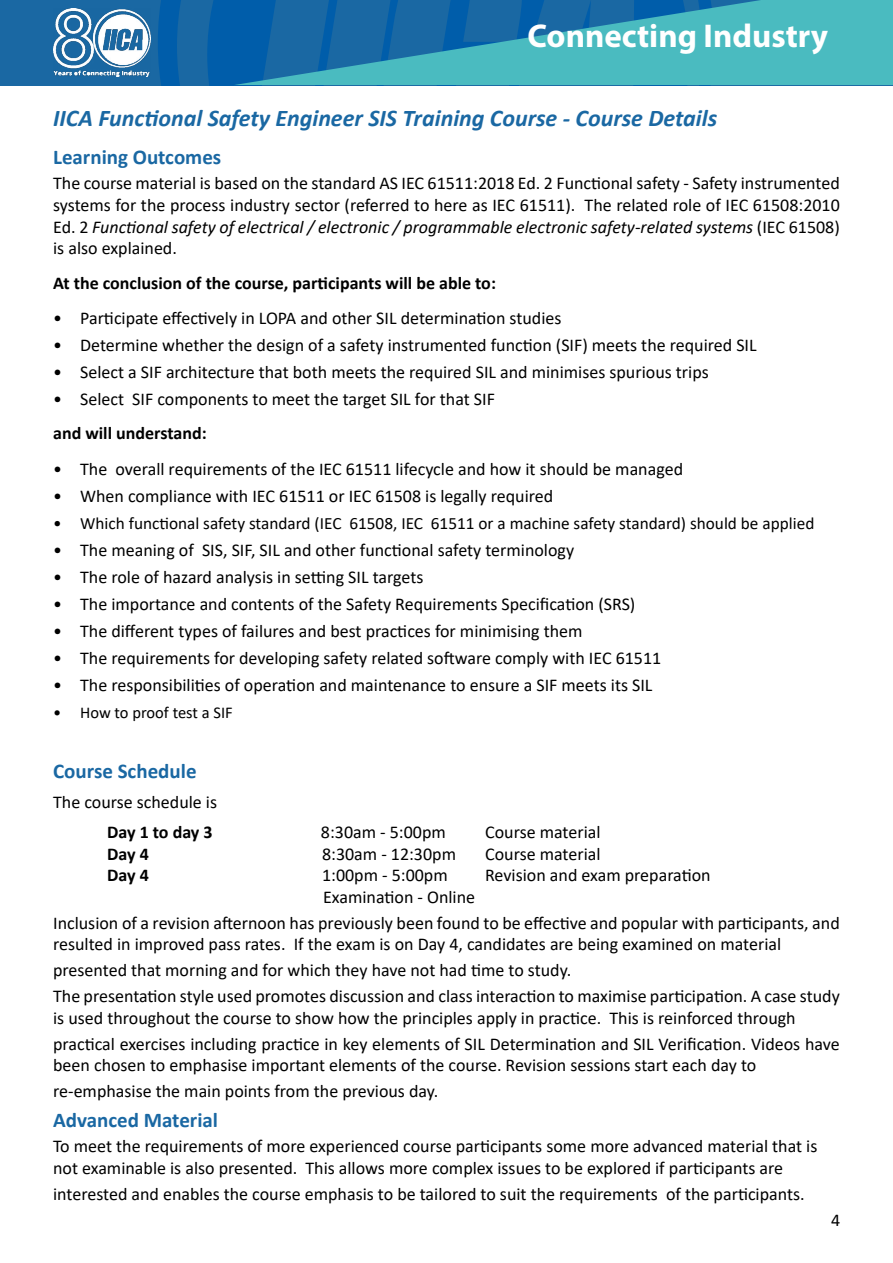
<style>
.page{position:relative;width:893px;height:1263px;background:#fff}
.page>*{position:absolute;margin:0;border:0;box-sizing:border-box;transform-origin:0 0}
.t1{font:700 33px "Myriad Pro";color:#fff}
.t2{font:italic 700 24px "Calibri";color:#1a68a3}
.t3{font:700 21px "Calibri";color:#1a68a3}
.t4{font:18px/25.8px "Calibri";color:#000}
.t5{font:700 18px "Calibri";color:#000}
.t6{font:17.25px "Calibri";color:#000}
.t7{font:16.5px "Calibri";color:#000}
.s1{font-style:italic}
</style>
<div class="page">
<div style="left:0;top:0;width:893px;height:85px;background:#1a68a3"></div>
<svg style="left:158px;top:0;width:76px;height:85px;fill:#005daa"></svg>
<svg style="left:234px;top:0;width:659px;height:85px;fill:#4abbc0"></svg>
<img style="left:53px;top:9px;width:98px;height:68px">
<h1 class="t1" style="left:528px;top:14px;width:302px">Connecting Industry</h1>
<h2 class="t2" style="left:53px;top:101px;width:666px">IICA Functional Safety Engineer SIS Training Course - Course Details</h2>
<p class="t3" style="left:53px;top:142px;width:170px">Learning Outcomes</p>
<p class="t4" style="left:53px;top:172px;width:788px;line-height:21.6px;text-align:justify">The course material is based on the standard AS IEC 61511:2018 Ed. 2 Functional safety - Safety instrumented systems for the process industry sector (referred to here as IEC 61511). The related role of IEC 61508:2010<br>Ed. 2 <span class="s1">Functional safety of electrical / electronic / programmable electronic safety-related systems</span> (IEC 61508) is also explained.</p>
<p class="t5" style="left:53px;top:270px;width:444px">At the conclusion of the course, participants will be able to:</p>
<p class="t4" style="left:53px;top:305px;width:510px">• Participate effectively in LOPA and other SIL determination studies</p>
<p class="t4" style="left:53px;top:332px;width:705px">• Determine whether the design of a safety instrumented function (SIF) meets the required SIL</p>
<p class="t4" style="left:53px;top:359px;width:657px">• Select a SIF architecture that both meets the required SIL and minimises spurious trips</p>
<p class="t4" style="left:53px;top:386px;width:443px">• Select SIF components to meet the target SIL for that SIF</p>
<p class="t5" style="left:53px;top:421px;width:155px">and will understand:</p>
<p class="t4" style="left:53px;top:456px;width:631px">• The overall requirements of the IEC 61511 lifecycle and how it should be managed</p>
<p class="t4" style="left:53px;top:483px;width:502px">• When compliance with IEC 61511 or IEC 61508 is legally required</p>
<p class="t6" style="left:53px;top:511px;width:763px">• Which functional safety standard (IEC 61508, IEC 61511 or a machine safety standard) should be applied</p>
<p class="t4" style="left:53px;top:537px;width:523px">• The meaning of SIS, SIF, SIL and other functional safety terminology</p>
<p class="t4" style="left:53px;top:564px;width:372px">• The role of hazard analysis in setting SIL targets</p>
<p class="t4" style="left:53px;top:591px;width:584px">• The importance and contents of the Safety Requirements Specification (SRS)</p>
<p class="t4" style="left:53px;top:618px;width:531px">• The different types of failures and best practices for minimising them</p>
<p class="t4" style="left:53px;top:645px;width:610px">• The requirements for developing safety related software comply with IEC 61511</p>
<p class="t4" style="left:53px;top:672px;width:601px">• The responsibilities of operation and maintenance to ensure a SIF meets its SIL</p>
<p class="t7" style="left:53px;top:701px;width:181px">• How to proof test a SIF</p>
<p class="t3" style="left:53px;top:756px;width:145px">Course Schedule</p>
<p class="t4" style="left:53px;top:789px;width:165px">The course schedule is</p>
<p class="t5" style="left:107px;top:819px;width:107px">Day 1 to day 3</p>
<p class="t4" style="left:321px;top:819px;width:126px">8:30am - 5:00pm</p>
<p class="t4" style="left:485px;top:819px;width:117px">Course material</p>
<p class="t5" style="left:107px;top:841px;width:43px">Day 4</p>
<p class="t4" style="left:322px;top:840px;width:136px">8:30am - 12:30pm</p>
<p class="t4" style="left:485px;top:840px;width:117px">Course material</p>
<p class="t5" style="left:107px;top:863px;width:43px">Day 4</p>
<p class="t4" style="left:322px;top:862px;width:127px">1:00pm - 5:00pm</p>
<p class="t4" style="left:485px;top:862px;width:227px">Revision and exam preparation</p>
<p class="t4" style="left:53px;top:884px;width:788px;text-indent:270px">Examination - Online<br>Inclusion of a revision afternoon has previously been found to be effective and popular with participants, and</p>
<p class="t4" style="left:53px;top:931px;width:788px">resulted in improved pass rates. If the exam is on Day 4, candidates are being examined on material presented that morning and for which they have not had time to study.<br>The presentation style used promotes discussion and class interaction to maximise participation. A case study</p>
<p class="t4" style="left:53px;top:1004px;width:788px">is used throughout the course to show how the principles apply in practice. This is reinforced through practical exercises including practice in key elements of SIL Determination and SIL Verification. Videos have</p>
<p class="t4" style="left:53px;top:1052px;width:705px">been chosen to emphasise important elements of the course. Revision sessions start each day to re-emphasise the main points from the previous day.</p>
<p class="t3" style="left:53px;top:1105px;width:166px">Advanced Material</p>
<p class="t4" style="left:53px;top:1135px;width:766px;line-height:21.6px">To meet the requirements of more experienced course participants some more advanced material that is not examinable is also presented. This allows more complex issues to be explored if participants are</p>
<p class="t4" style="left:53px;top:1180px;width:753px">interested and enables the course emphasis to be tailored to suit the requirements of the participants.</p>
<p class="t4" style="left:831px;top:1206px;width:11px">4</p>
</div>
